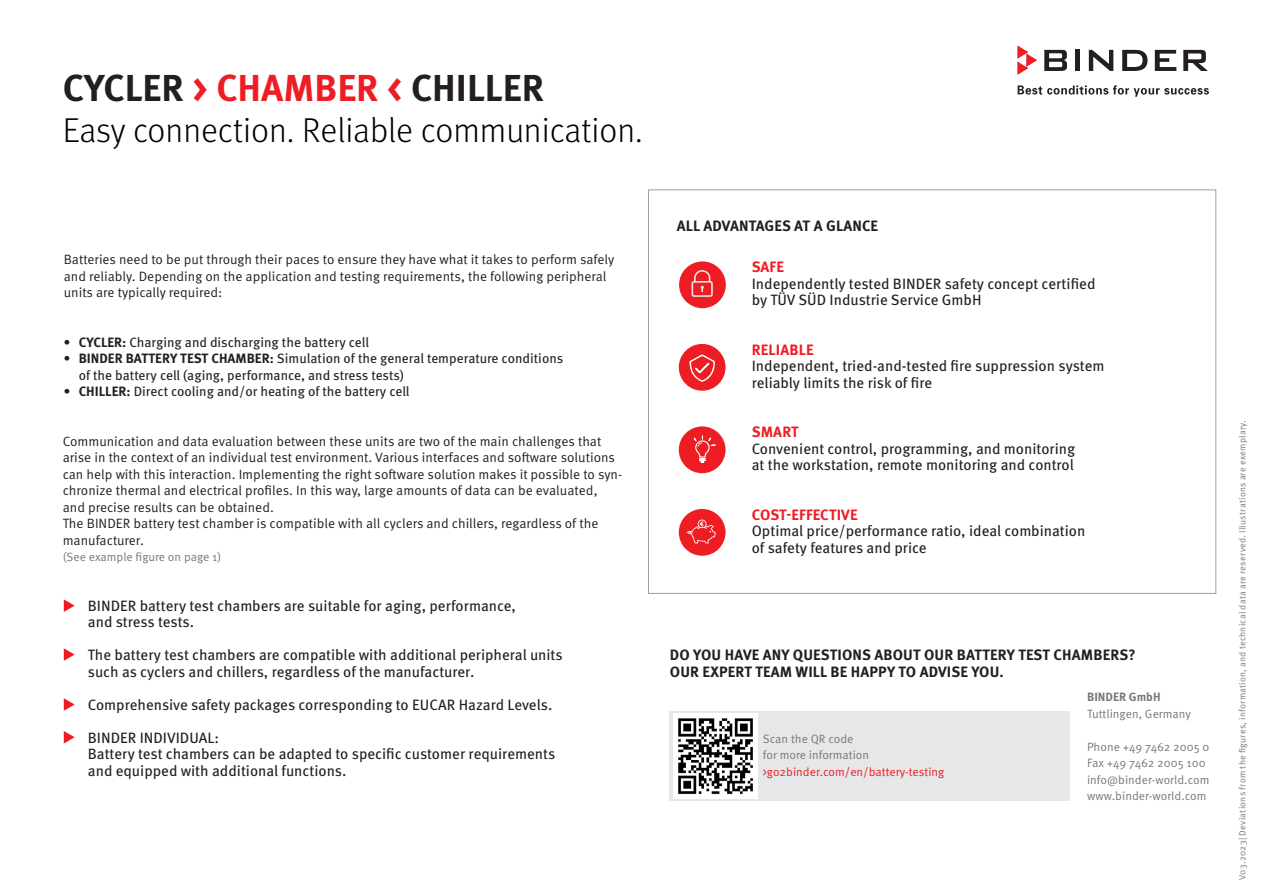
<style>
.page{position:relative;width:1263px;height:893px;background:#fff}
.page>*{position:absolute;margin:0;border:0;box-sizing:border-box;transform-origin:0 0}
.t1{font:700 37.5px "Meta Pro";color:#231f20}
.t2{font:300 34.5px "Meta Pro";color:#000001}
.t3{font:15px/16.5px "Meta Pro";color:#231f20}
.t4{font:700 15px/16.5px "Meta Pro";letter-spacing:.01em;color:#231f20}
.t5{font:700 15px "Meta Pro";letter-spacing:.01em;color:#ee1d23}
.Copytext{font:13.5px/16.5px "Meta Pro Norm";color:#231f20}
.t6{font:13.5px/16.5px "Meta Pro";color:#231f20}
.Hinweistext{font:12px/16.5px "Meta Pro Norm";color:#76787b}
.Hinweistext-2{font:12px "Meta Pro Norm";color:#ee1d23}
.Hinweistext-3{font:700 12px "Meta Pro";color:#76787b}
.Impressum__grau{font:9px "Meta Pro Norm";letter-spacing:.025em;color:#76787b}
.s1{color:#ee1d23}
.s2{font-weight:700}
</style>
<div class="page">
<div style="left:679px;top:509px;width:46px;height:47px;background:#ee1d23;border-radius:50%"></div>
<svg style="left:686px;top:520px;width:30px;height:23px"></svg>
<div style="left:679px;top:344px;width:46px;height:47px;background:#ee1d23;border-radius:50%"></div>
<svg style="left:689px;top:354px;width:26px;height:28px"></svg>
<div style="left:679px;top:261px;width:47px;height:47px;background:#ee1d23;border-radius:50%"></div>
<svg style="left:691px;top:270px;width:22px;height:27px"></svg>
<div style="left:670px;top:711px;width:400px;height:89px;background:#e6e7e9"></div>
<img style="left:673px;top:713px;width:85px;height:85px">
<div style="left:679px;top:426px;width:46px;height:47px;background:#ee1d23;border-radius:50%"></div>
<svg style="left:693px;top:435px;width:23px;height:28px"></svg>
<svg style="left:64px;top:599px;width:11px;height:13px"></svg>
<svg style="left:64px;top:648px;width:11px;height:13px"></svg>
<svg style="left:64px;top:698px;width:11px;height:13px"></svg>
<svg style="left:64px;top:731px;width:11px;height:12px"></svg>
<svg style="left:1018px;top:85px;width:191px;height:12px"></svg>
<svg style="left:1044px;top:50px;width:23px;height:21px"></svg>
<div style="left:1075px;top:50px;width:5px;height:21px;background:#231f20"></div>
<svg style="left:1089px;top:50px;width:24px;height:21px"></svg>
<svg style="left:1122px;top:50px;width:25px;height:21px"></svg>
<svg style="left:1155px;top:50px;width:21px;height:21px"></svg>
<svg style="left:1183px;top:50px;width:25px;height:21px"></svg>
<svg style="left:1018px;top:46px;width:18px;height:28px"></svg>
<p class="t1" style="left:63px;top:58px;width:483px">CYCLER <span class="s1">&gt; CHAMBER &lt;</span> CHILLER</p>
<p class="t2" style="left:63px;top:105px;width:581px">Easy connection. Reliable communication.</p>
<p class="Copytext" style="left:64px;top:250px;width:552px">Batteries need to be put through their paces to ensure they have what it takes to perform safely and reliably. Depending on the application and testing requirements, the following peripheral units are typically required:</p>
<p class="t6" style="left:64px;top:333px;width:307px"><span class="s2">• CYCLER:</span> Charging and discharging the battery cell</p>
<p class="t6" style="left:79px;top:349px;width:486px;text-indent:-15px"><span class="s2">• BINDER BATTERY TEST CHAMBER:</span> Simulation of the general temperature conditions of the battery cell (aging, performance, and stress tests)</p>
<p class="t6" style="left:64px;top:382px;width:347px"><span class="s2">• CHILLER:</span> Direct cooling and/or heating of the battery cell</p>
<p class="Copytext" style="left:63px;top:432px;width:561px">Communication and data evaluation between these units are two of the main challenges that arise in the context of an individual test environment. Various interfaces and software solutions can help with this interaction. Implementing the right software solution makes it possible to syn&shy;chronize thermal and electrical profiles. In this way, large amounts of data can be evaluated, and precise results can be obtained.<br>The BINDER battery test chamber is compatible with all cyclers and chillers, regardless of the manufacturer.</p>
<p class="Hinweistext" style="left:63px;top:548px;width:160px">(See example figure on page 1)</p>
<h3 class="t3" style="left:88px;top:596px;width:430px">BINDER battery test chambers are suitable for aging, performance, and stress tests.</h3>
<h3 class="t3" style="left:88px;top:646px;width:476px">The battery test chambers are compatible with additional peripheral units such as cyclers and chillers, regardless of the manufacturer.</h3>
<h3 class="t3" style="left:88px;top:695px;width:466px">Comprehensive safety packages corresponding to EUCAR Hazard Levels.</h3>
<h3 class="t3" style="left:88px;top:728px;width:469px">BINDER INDIVIDUAL:<br>Battery test chambers can be adapted to specific customer requirements and equipped with additional functions.</h3>
<h3 class="t4" style="left:677px;top:217px;width:203px">ALL ADVANTAGES AT A GLANCE</h3>
<h3 class="t5" style="left:752px;top:255px;width:34px">SAFE</h3>
<h3 class="t3" style="left:752px;top:274px;width:345px">Independently tested BINDER safety concept certified by TÜV SÜD Industrie Service GmbH</h3>
<h3 class="t5" style="left:752px;top:338px;width:63px">RELIABLE</h3>
<h3 class="t3" style="left:752px;top:357px;width:354px">Independent, tried-and-tested fire suppression system reliably limits the risk of fire</h3>
<h3 class="t5" style="left:752px;top:420px;width:48px">SMART</h3>
<h3 class="t3" style="left:752px;top:439px;width:325px">Convenient control, programming, and monitoring at the workstation, remote monitoring and control</h3>
<h3 class="t5" style="left:752px;top:503px;width:107px">COST-EFFECTIVE</h3>
<h3 class="t3" style="left:752px;top:522px;width:335px">Optimal price/performance ratio, ideal combination of safety features and price</h3>
<h3 class="t4" style="left:670px;top:646px;width:467px">DO YOU HAVE ANY QUESTIONS ABOUT OUR BATTERY TEST CHAMBERS?<br>OUR EXPERT TEAM WILL BE HAPPY TO ADVISE YOU.</h3>
<p class="Hinweistext" style="left:763px;top:729px;width:108px">Scan the QR code for more information</p>
<p class="Hinweistext-2" style="left:763px;top:762px;width:183px">&gt;go2binder.com/en/battery-testing</p>
<p class="Hinweistext-3" style="left:1087px;top:688px;width:75px">BINDER GmbH</p>
<p class="Hinweistext" style="left:1087px;top:705px;width:105px">Tuttlingen, Germany</p>
<p class="Hinweistext" style="left:1087px;top:738px;width:124px">Phone +49 7462 2005 0</p>
<p class="Hinweistext" style="left:1087px;top:754px;width:120px">Fax +49 7462 2005 100</p>
<p class="Hinweistext" style="left:1087px;top:771px;width:124px">info@binder-world.com</p>
<p class="Hinweistext" style="left:1087px;top:787px;width:121px">www.binder-world.com</p>
<p class="Impressum__grau" style="left:1235px;top:880px;width:461px;rotate:-90deg">V03.2023| Deviations from the figures, information, and technical data are reserved. Illustrations are exemplary.</p>
</div>
